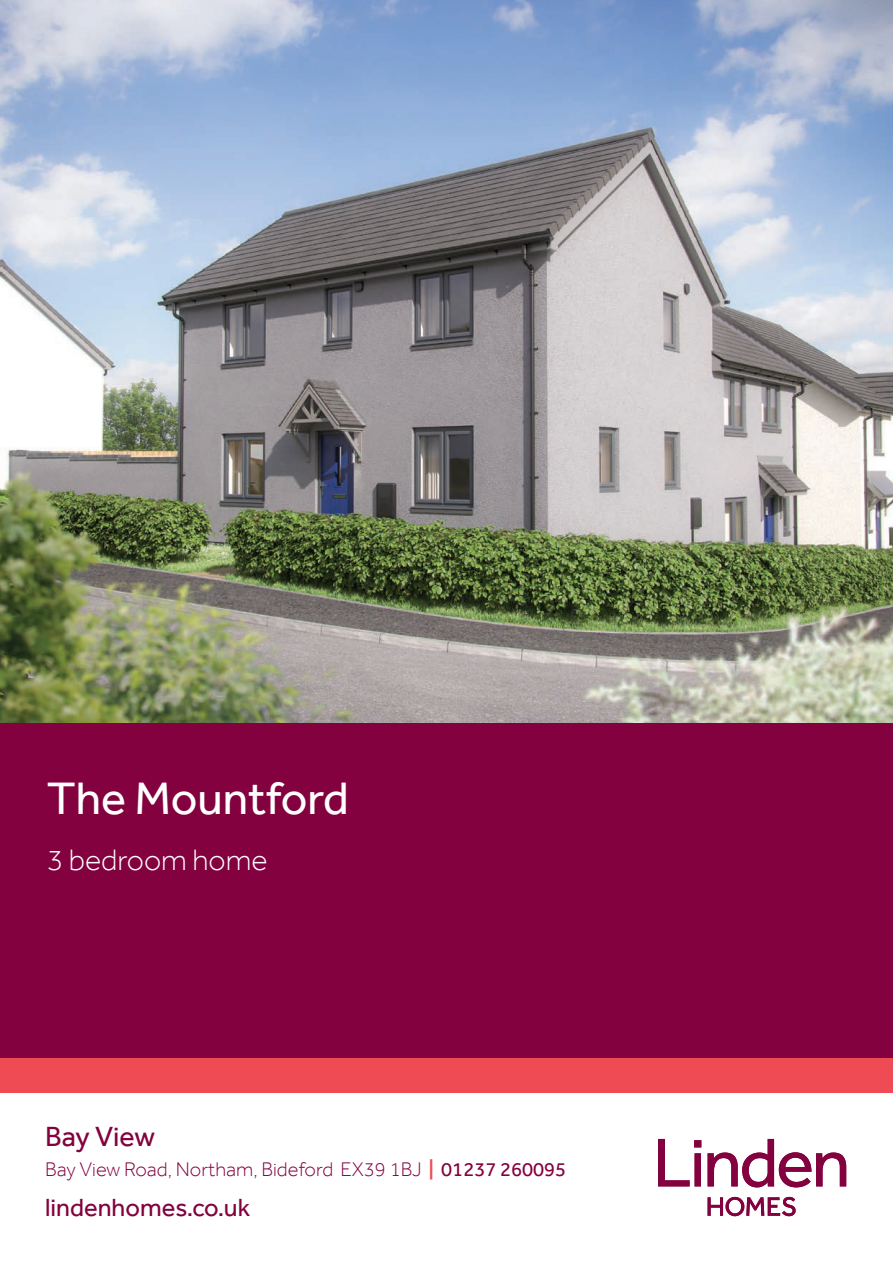
<style>
.page{position:relative;width:893px;height:1263px;background:#fff}
.page>*{position:absolute;margin:0;border:0;box-sizing:border-box;transform-origin:0 0}
.t1{font:46.65px "Effra";color:#fff}
.t2{font:300 30.3px "Effra";color:#fff}
.t3{font:28.5px "Effra";color:#83013e}
.t4{font:25.5px "Effra";color:#83013e}
.t5{font:300 20.25px "Effra";color:#83013e}
.s1{font-weight:500;color:#ef4b55}
.s2{font-weight:400}
</style>
<div class="page">
<div style="left:0;top:723px;width:893px;height:336px;background:#83013e"></div>
<div style="left:0;top:1059px;width:893px;height:34px;background:#ef4b55"></div>
<svg style="left:658px;top:1139px;width:43px;height:47px"></svg>
<svg style="left:707px;top:1139px;width:139px;height:48px"></svg>
<svg style="left:708px;top:1197px;width:88px;height:19px"></svg>
<img style="left:0;top:0;width:893px;height:723px">
<h1 class="t1" style="left:47px;top:770px;width:304px">The Mountford</h1>
<h2 class="t2" style="left:47px;top:842px;width:222px">3 bedroom home</h2>
<h3 class="t3" style="left:45px;top:1119px;width:111px">Bay View</h3>
<p class="t5" style="left:45px;top:1157px;width:523px">Bay View Road, Northam, Bideford EX39 1BJ <span class="s1">|</span> <span class="s2">01237 260095</span></p>
<p class="t4" style="left:45px;top:1192px;width:207px">lindenhomes.co.uk</p>
</div>
